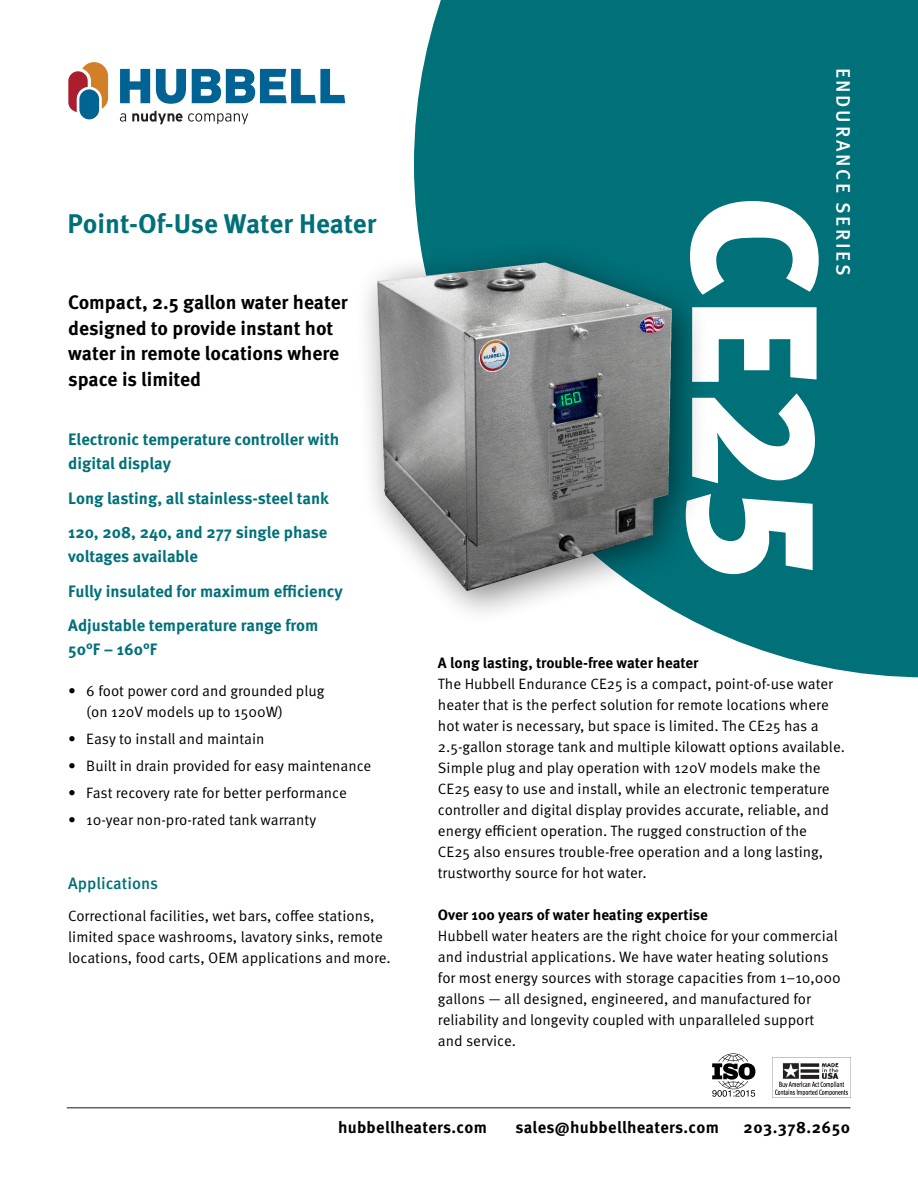
<style>
.page{position:relative;width:918px;height:1188px;background:#fff}
.page>*{position:absolute;margin:0;border:0;box-sizing:border-box;transform-origin:0 0}
.t1{font:900 178.5px "Meta Pro";color:#fff}
.t2{font:700 27px "Meta Pro";color:#007078}
.t3{font:700 19.5px/25.5px "Meta Pro";color:#000}
.t4{font:500 19.5px "Meta Pro";letter-spacing:.14em;color:#fff}
.t5{font:700 16.5px/34.5px "Meta Pro";color:#007078}
.t6{font:700 16.5px "Meta Pro";letter-spacing:.02em;color:#000}
.t7{font:500 16.5px "Meta Pro";color:#007078}
.t8{font:15px/21px "Meta Pro Norm";color:#000}
.t9{font:700 15px "Meta Pro";color:#000}
</style>
<div class="page">
<svg style="left:414px;top:0;width:504px;height:677px;background:#20828a"></svg>
<hr style="left:67px;top:1107px;width:783px;height:1px;background:#636466">
<svg style="left:68px;top:62px;width:40px;height:50px"></svg>
<div style="left:79px;top:89px;width:20px;height:30px;background:#006394;border-radius:10px"></div>
<svg style="left:120px;top:113px;width:6px;height:9px"></svg>
<svg style="left:132px;top:110px;width:116px;height:14px"></svg>
<svg style="left:120px;top:69px;width:30px;height:34px"></svg>
<svg style="left:156px;top:69px;width:30px;height:35px"></svg>
<svg style="left:192px;top:69px;width:153px;height:34px"></svg>
<div style="left:353px;top:240px;width:357px;height:387px;background:#000;opacity:.5"></div>
<img style="left:363px;top:248px;width:328px;height:350px">
<svg style="left:712px;top:1053px;width:43px;height:44px"></svg>
<img style="left:772px;top:1057px;width:79px;height:41px">
<h2 class="t2" style="left:68px;top:202px;width:311px">Point-Of-Use Water Heater</h2>
<h3 class="t3" style="left:68px;top:288px;width:281px">Compact, 2.5 gallon water heater designed to provide instant hot water in remote locations where space is limited</h3>
<p class="t5" style="left:68px;top:426px;width:273px;line-height:24px">Electronic temperature controller with digital display</p>
<p class="t5" style="left:68px;top:480px;width:262px">Long lasting, all stainless-steel tank<br>120, 208, 240, and 277 single phase</p>
<p class="t5" style="left:68px;top:538px;width:276px">voltages available<br>Fully insulated for maximum efficiency<br>Adjustable temperature range from</p>
<p class="t5" style="left:68px;top:631px;width:90px">50°F – 160°F</p>
<p class="t8" style="left:86px;top:679px;width:240px;text-indent:-18px">• 6 foot power cord and grounded plug (on 120V models up to 1500W)</p>
<p class="t8" style="left:68px;top:727px;width:198px">• Easy to install and maintain</p>
<p class="t8" style="left:68px;top:754px;width:305px">• Built in drain provided for easy maintenance</p>
<p class="t8" style="left:68px;top:781px;width:280px">• Fast recovery rate for better performance</p>
<p class="t8" style="left:68px;top:808px;width:249px">• 10-year non-pro-rated tank warranty</p>
<p class="t7" style="left:68px;top:871px;width:92px">Applications</p>
<p class="t8" style="left:68px;top:904px;width:324px">Correctional facilities, wet bars, coffee stations, limited space washrooms, lavatory sinks, remote locations, food carts, OEM applications and more.</p>
<h1 class="t1" style="left:896px;top:195px;width:387px;rotate:90deg">CE25</h1>
<h3 class="t4" style="left:858px;top:68px;width:209px;rotate:90deg">ENDURANCE SERIES</h3>
<p class="t9" style="left:438px;top:651px;width:262px">A long lasting, trouble-free water heater</p>
<p class="t8" style="left:438px;top:673px;width:409px">The Hubbell Endurance CE25 is a compact, point-of-use water heater that is the perfect solution for remote locations where hot water is necessary, but space is limited. The CE25 has a 2.5-gallon storage tank and multiple kilowatt options available.<br>Simple plug and play operation with 120V models make the CE25 easy to use and install, while an electronic temperature controller and digital display provides accurate, reliable, and energy efficient operation. The rugged construction of the<br>CE25 also ensures trouble-free operation and a long lasting, trustworthy source for hot water.</p>
<p class="t9" style="left:438px;top:903px;width:271px">Over 100 years of water heating expertise</p>
<p class="t8" style="left:438px;top:925px;width:404px">Hubbell water heaters are the right choice for your commercial and industrial applications. We have water heating solutions for most energy sources with storage capacities from 1–10,000 gallons — all designed, engineered, and manufactured for reliability and longevity coupled with unparalleled support and service.</p>
<p class="t6" style="left:338px;top:1114px;width:150px">hubbellheaters.com</p>
<p class="t6" style="left:516px;top:1114px;width:205px">sales@hubbellheaters.com</p>
<p class="t6" style="left:744px;top:1114px;width:108px">203.378.2650</p>
</div>
